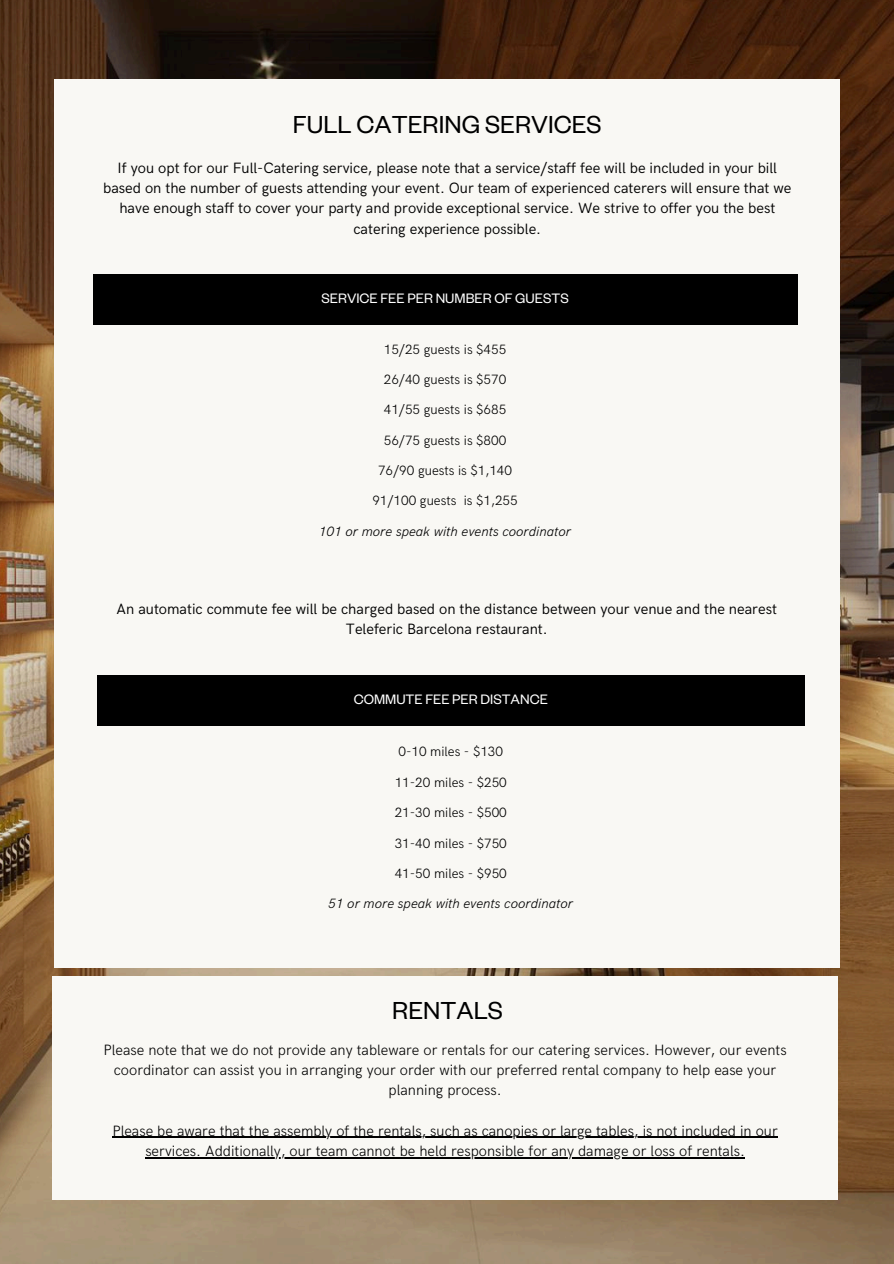
<style>
.page{position:relative;width:894px;height:1264px;background:#fff}
.page>*{position:absolute;margin:0;border:0;box-sizing:border-box;transform-origin:0 0}
.t1{font:27px "Founders Grotesk";color:#000}
.t2{font:15px/20.2px "HK Grotesk";color:#000;text-align:center}
.t3{font:300 15px/20.2px "HK Grotesk";color:#000;text-align:center}
.t4{font:15px "Founders Grotesk";color:#fff}
.t5{font:300 13.5px "HK Grotesk";color:#000}
.t6{font:italic 300 13.5px "HK Grotesk";color:#000}
</style>
<div class="page">
<img style="left:0;top:0;width:893px;height:1262px">
<div style="left:54px;top:79px;width:785px;height:888px;background:#f9f8f4"></div>
<div style="left:93px;top:275px;width:704px;height:49px;background:#000"></div>
<div style="left:97px;top:675px;width:707px;height:50px;background:#000"></div>
<div style="left:52px;top:975px;width:785px;height:224px;background:#f9f8f4"></div>
<hr style="left:112px;top:1136px;width:665px;height:1px;background:#000">
<hr style="left:145px;top:1157px;width:599px;height:1px;background:#000">
<p class="t1" style="left:293px;top:110px;width:310px">FULL CATERING SERVICES</p>
<p class="t2" style="left:103px;top:158px;width:689px">If you opt for our Full-Catering service, please note that a service/staff fee will be included in your bill based on the number of guests attending your event. Our team of experienced caterers will ensure that we have enough staff to cover your party and provide exceptional service. We strive to offer you the best catering experience possible.</p>
<h1 class="t4" style="left:321px;top:290px;width:249px">SERVICE FEE PER NUMBER OF GUESTS</h1>
<p class="t5" style="left:384px;top:341px;width:124px">15/25 guests is $455</p>
<p class="t5" style="left:384px;top:372px;width:124px">26/40 guests is $570</p>
<p class="t5" style="left:384px;top:402px;width:124px">41/55 guests is $685</p>
<p class="t5" style="left:384px;top:432px;width:124px">56/75 guests is $800</p>
<p class="t5" style="left:378px;top:463px;width:136px">76/90 guests is $1,140</p>
<p class="t5" style="left:372px;top:493px;width:147px">91/100 guests is $1,255</p>
<p class="t6" style="left:318px;top:523px;width:254px">101 or more speak with events coordinator</p>
<p class="t2" style="left:117px;top:599px;width:661px">An automatic commute fee will be charged based on the distance between your venue and the nearest<br>Teleferic Barcelona restaurant.</p>
<p class="t4" style="left:353px;top:691px;width:196px">COMMUTE FEE PER DISTANCE</p>
<p class="t5" style="left:398px;top:744px;width:106px">0-10 miles - $130</p>
<p class="t5" style="left:394px;top:774px;width:114px">11-20 miles - $250</p>
<p class="t5" style="left:394px;top:805px;width:114px">21-30 miles - $500</p>
<p class="t5" style="left:394px;top:835px;width:114px">31-40 miles - $750</p>
<p class="t5" style="left:394px;top:865px;width:114px">41-50 miles - $950</p>
<p class="t6" style="left:328px;top:896px;width:246px">51 or more speak with events coordinator</p>
<h1 class="t1" style="left:392px;top:996px;width:112px">RENTALS</h1>
<h1 class="t3" style="left:103px;top:1040px;width:684px">Please note that we do not provide any tableware or rentals for our catering services. However, our events coordinator can assist you in arranging your order with our preferred rental company to help ease your planning process.</h1>
<p class="t3" style="left:112px;top:1121px;width:666px">Please be aware that the assembly of the rentals, such as canopies or large tables, is not included in our</p>
<p class="t3" style="left:145px;top:1141px;width:601px">services. Additionally, our team cannot be held responsible for any damage or loss of rentals.</p>
</div>
